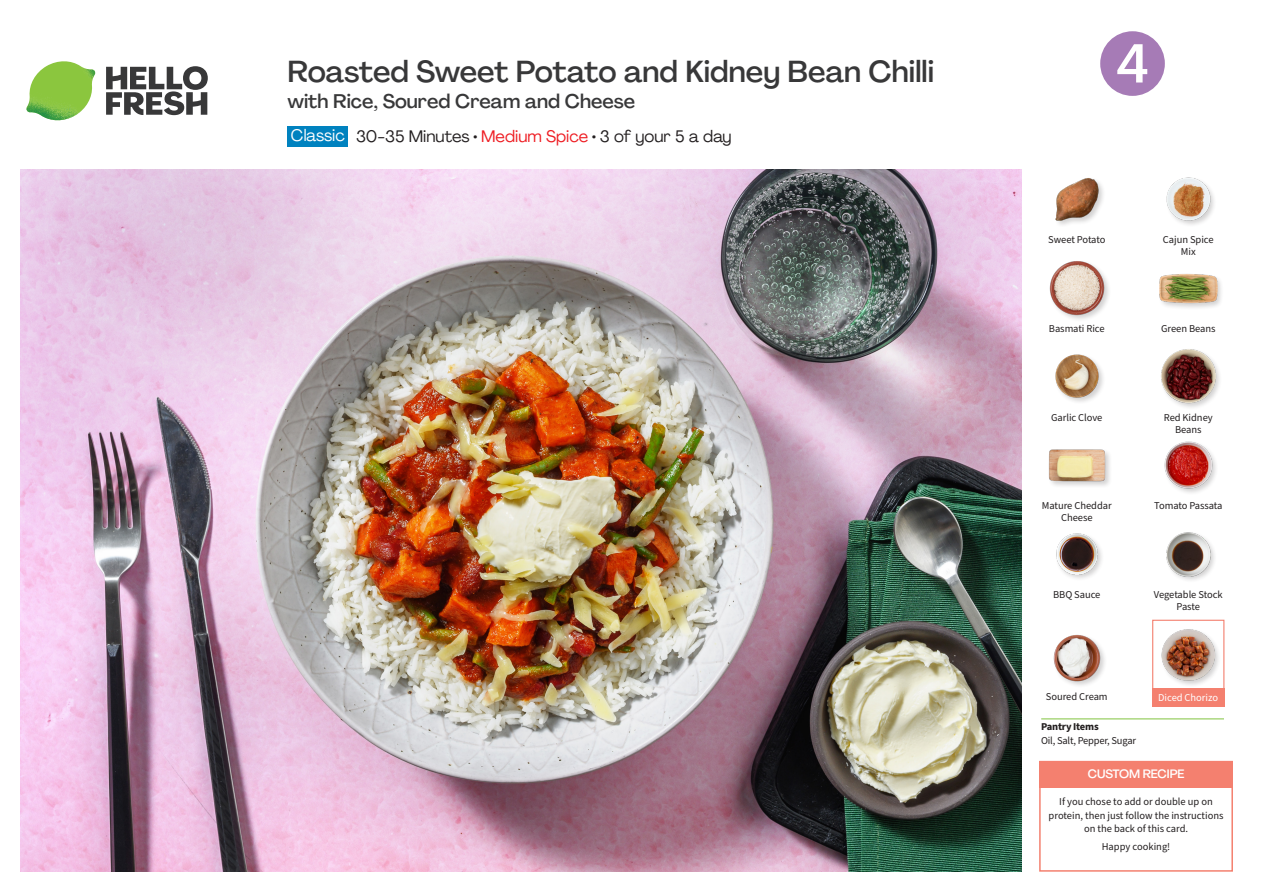
<style>
.page{position:relative;width:1263px;height:893px;background:#fff}
.page>*{position:absolute;margin:0;border:0;box-sizing:border-box;transform-origin:0 0}
._24_Recipe_Nr_Bag{font:500 54px "Agrandir";color:#fff}
._15_Titel_UK{font:500 30px "Agrandir";letter-spacing:-.005em;color:#383839}
._15_Titel_UK-2{font:500 19.5px "Agrandir";color:#383839}
._02_Box_Type{font:16.5px "Agrandir";color:#231f20}
._02_Box_Type-2{font:16.5px "Agrandir";color:#fff}
._15_Titel_Steps{font:500 12px "Agrandir";letter-spacing:-.01em;color:#fff}
._18_FRONT_ingredients_UK{font:10.5px/12px "Source Sans Pro";letter-spacing:-.005em;color:#231f20;text-align:center}
._15_Titel_Steps-2{font:10.5px/13.5px "Source Sans Pro";color:#231f20;text-align:center}
._14_Allergene_Text_7pt{font:10.5px "Source Sans Pro";letter-spacing:-.02em;color:#231f20}
._00_Basic{font:10.5px "Source Sans Pro";color:#231f20}
._18_FRONT_ingredients_UK-2{font:10.5px "Source Sans Pro";letter-spacing:-.005em;color:#fff}
._14_Allergene_Text_7pt-2{font:700 10.5px "Source Sans Pro";letter-spacing:-.02em;color:#231f20}
.s1{color:#ee1d23}
</style>
<div class="page">
<svg style="left:106px;top:66px;width:102px;height:49px"></svg>
<img style="left:26px;top:61px;width:69px;height:59px">
<img style="left:21px;top:170px;width:1000px;height:702px">
<hr style="left:1041px;top:718px;width:183px;height:1px;background:#81c340">
<div style="left:287px;top:126px;width:61px;height:20px;background:#0082bf"></div>
<div style="left:1152px;top:620px;width:72px;height:72px;border:1px solid #f4806f"></div>
<div style="left:1152px;top:689px;width:72px;height:18px;background:#f4806f"></div>
<div style="left:1161px;top:628px;width:60px;height:60px;background:#231f20;opacity:.2"></div>
<img style="left:1161px;top:628px;width:56px;height:56px">
<div style="left:1039px;top:761px;width:194px;height:111px;border:2px solid #f4806f"></div>
<div style="left:1039px;top:761px;width:193px;height:27px;background:#f4806f"></div>
<img style="left:1056px;top:533px;width:46px;height:46px">
<img style="left:1053px;top:634px;width:52px;height:52px">
<img style="left:1166px;top:532px;width:49px;height:48px">
<img style="left:1055px;top:354px;width:48px;height:48px">
<div style="left:1048px;top:448px;width:64px;height:41px;background:#231f20;opacity:.2"></div>
<img style="left:1048px;top:448px;width:57px;height:41px">
<img style="left:1164px;top:441px;width:52px;height:52px">
<div style="left:1160px;top:348px;width:62px;height:62px;background:#231f20;opacity:.2"></div>
<img style="left:1160px;top:348px;width:57px;height:57px">
<img style="left:1055px;top:178px;width:48px;height:47px">
<div style="left:1048px;top:260px;width:64px;height:62px;background:#231f20;opacity:.2"></div>
<img style="left:1048px;top:260px;width:57px;height:56px">
<div style="left:1158px;top:272px;width:66px;height:38px;background:#231f20;opacity:.2"></div>
<img style="left:1159px;top:272px;width:58px;height:38px">
<img style="left:1166px;top:177px;width:48px;height:48px">
<svg style="left:1100px;top:31px;width:65px;height:65px"></svg>
<p class="_15_Titel_UK" style="left:287px;top:53px;width:648px">Roasted Sweet Potato and Kidney Bean Chilli</p>
<p class="_15_Titel_UK-2" style="left:287px;top:89px;width:349px">with Rice, Soured Cream and Cheese</p>
<p class="_02_Box_Type-2" style="left:291px;top:125px;width:55px">Classic</p>
<p class="_02_Box_Type" style="left:356px;top:126px;width:377px">30-35 Minutes • <span class="s1">Medium Spice</span> • 3 of your 5 a day</p>
<p class="_24_Recipe_Nr_Bag" style="left:1116px;top:30px;width:34px">4</p>
<p class="_18_FRONT_ingredients_UK" style="left:1048px;top:234px;width:59px">Sweet Potato</p>
<p class="_18_FRONT_ingredients_UK" style="left:1163px;top:234px;width:52px">Cajun Spice<br>Mix</p>
<p class="_18_FRONT_ingredients_UK" style="left:1049px;top:323px;width:57px">Basmati Rice</p>
<p class="_18_FRONT_ingredients_UK" style="left:1161px;top:323px;width:56px">Green Beans</p>
<p class="_18_FRONT_ingredients_UK" style="left:1051px;top:411px;width:53px">Garlic Clove</p>
<p class="_18_FRONT_ingredients_UK" style="left:1164px;top:411px;width:50px">Red Kidney<br>Beans</p>
<p class="_18_FRONT_ingredients_UK" style="left:1042px;top:500px;width:71px">Mature Cheddar</p>
<p class="_18_FRONT_ingredients_UK" style="left:1154px;top:500px;width:70px">Tomato Passata</p>
<p class="_18_FRONT_ingredients_UK" style="left:1061px;top:512px;width:33px">Cheese</p>
<p class="_18_FRONT_ingredients_UK" style="left:1053px;top:589px;width:49px">BBQ Sauce</p>
<p class="_18_FRONT_ingredients_UK" style="left:1154px;top:589px;width:70px">Vegetable Stock<br>Paste</p>
<p class="_18_FRONT_ingredients_UK" style="left:1046px;top:690px;width:63px">Soured Cream</p>
<p class="_14_Allergene_Text_7pt-2" style="left:1041px;top:719px;width:59px">Pantry Items</p>
<p class="_14_Allergene_Text_7pt" style="left:1041px;top:734px;width:96px">Oil, Salt, Pepper, Sugar</p>
<p class="_18_FRONT_ingredients_UK-2" style="left:1158px;top:691px;width:61px">Diced Chorizo</p>
<p class="_15_Titel_Steps" style="left:1088px;top:766px;width:98px">CUSTOM RECIPE</p>
<p class="_15_Titel_Steps-2" style="left:1049px;top:795px;width:176px">If you chose to add or double up on protein, then just follow the instructions on the back of this card.</p>
<p class="_00_Basic" style="left:1102px;top:839px;width:70px">Happy cooking!</p>
</div>
